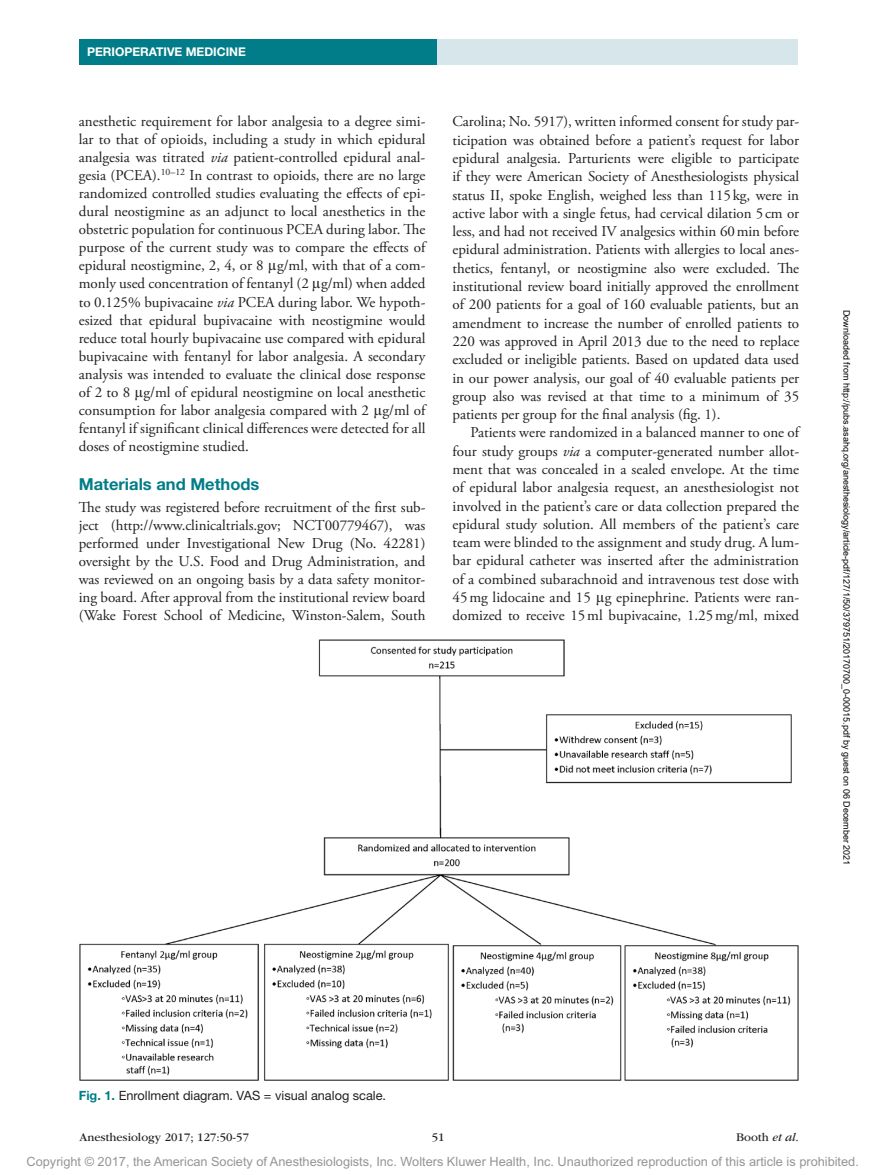
<style>
.page{position:relative;width:878px;height:1175px;background:#fff}
.page>*{position:absolute;margin:0;border:0;box-sizing:border-box;transform-origin:0 0}
.t1{font:700 16.5px "Helvetica Neue LT Std";color:#007d88}
.t2{font:15px/18.3px "Adobe Garamond Pro";letter-spacing:-.005em;color:#231f20;text-align:justify}
.t3{font:12.75px "Arial MT Std";color:#939598}
.t4{font:12.75px "Helvetica Neue LT Std";color:#231f20}
.t5{font:12px "ITC Garamond Std";color:#231f20}
.t6{font:700 12px "Helvetica Neue LT Std";color:#fff}
.t7{font:9px "Arial";color:#000}
.s1{font-style:italic}
.s2{font-family:"Gandhari Unicode"}
.s3{font-weight:700;color:#007d88}
</style>
<div class="page">
<div style="left:432px;top:39px;width:365px;height:26px;background:#d6e6ea"></div>
<div style="left:79px;top:39px;width:357px;height:25px;background:#007d88"></div>
<img style="left:79px;top:639px;width:720px;height:442px">
<p class="t6" style="left:87px;top:44px;width:160px">PERIOPERATIVE MEDICINE</p>
<p class="t2" style="left:79px;top:113px;width:348px">anesthetic requirement for labor analgesia to a degree simi&shy;lar to that of opioids, including a study in which epidural analgesia was titrated <span class="s1">via</span> patient-controlled epidural anal&shy;gesia (PCEA).<sup>10–12</sup> In contrast to opioids, there are no large randomized controlled studies evaluating the effects of epi&shy;dural neostigmine as an adjunct to local anesthetics in the obstetric population for continuous PCEA during labor. The purpose of the current study was to compare the effects of epidural neostigmine, 2, 4, or 8 <span class="s2">μ</span>g/ml, with that of a com&shy;monly used concentration of fentanyl (2 <span class="s2">μ</span>g/ml) when added to 0.125% bupivacaine <span class="s1">via</span> PCEA during labor. We hypoth&shy;esized that epidural bupivacaine with neostigmine would reduce total hourly bupivacaine use compared with epidural bupivacaine with fentanyl for labor analgesia. A secondary analysis was intended to evaluate the clinical dose response of 2 to 8 <span class="s2">μ</span>g/ml of epidural neostigmine on local anesthetic consumption for labor analgesia compared with 2 <span class="s2">μ</span>g/ml of fentanyl if significant clinical differences were detected for all doses of neostigmine studied.</p>
<p class="t1" style="left:79px;top:473px;width:182px">Materials and Methods</p>
<p class="t2" style="left:79px;top:499px;width:348px">The study was registered before recruitment of the first sub&shy;ject (http://www.clinicaltrials.gov; NCT00779467), was performed under Investigational New Drug (No. 42281) oversight by the U.S. Food and Drug Administration, and was reviewed on an ongoing basis by a data safety monitor&shy;ing board. After approval from the institutional review board (Wake Forest School of Medicine, Winston-Salem, South</p>
<p class="t2" style="left:452px;top:113px;width:348px">Carolina; No. 5917), written informed consent for study par&shy;ticipation was obtained before a patient’s request for labor epidural analgesia. Parturients were eligible to participate if they were American Society of Anesthesiologists physical status II, spoke English, weighed less than 115kg, were in active labor with a single fetus, had cervical dilation 5cm or less, and had not received IV analgesics within 60min before epidural administration. Patients with allergies to local anes&shy;thetics, fentanyl, or neostigmine also were excluded. The institutional review board initially approved the enrollment of 200 patients for a goal of 160 evaluable patients, but an amendment to increase the number of enrolled patients to 220 was approved in April 2013 due to the need to replace excluded or ineligible patients. Based on updated data used in our power analysis, our goal of 40 evaluable patients per group also was revised at that time to a minimum of 35 patients per group for the final analysis (fig. 1).</p>
<p class="t2" style="left:452px;top:424px;width:348px;text-indent:18px">Patients were randomized in a balanced manner to one of four study groups <span class="s1">via</span> a computer-generated number allot&shy;ment that was concealed in a sealed envelope. At the time of epidural labor analgesia request, an anesthesiologist not involved in the patient’s care or data collection prepared the epidural study solution. All members of the patient’s care team were blinded to the assignment and study drug. A lum&shy;bar epidural catheter was inserted after the administration of a combined subarachnoid and intravenous test dose with 45mg lidocaine and 15 <span class="s2">μ</span>g epinephrine. Patients were ran&shy;domized to receive 15ml bupivacaine, 1.25mg/ml, mixed</p>
<p class="t7" style="left:850px;top:309px;width:557px;rotate:90deg">Downloaded from http://pubs.asahq.org/anesthesiology/article-pdf/127/1/50/379751/20170700_0-00015.pdf by guest on 06 December 2021</p>
<p class="t4" style="left:79px;top:1087px;width:309px"><span class="s3">Fig. 1.</span> Enrollment diagram. VAS = visual analog scale.</p>
<p class="t5" style="left:80px;top:1130px;width:171px">Anesthesiology 2017; 127:50-57</p>
<p class="t5" style="left:432px;top:1130px;width:14px">51</p>
<p class="t5" style="left:736px;top:1130px;width:64px">Booth <span class="s1">et al</span>.</p>
<p class="t3" style="left:27px;top:1154px;width:833px">Copyright © 2017, the American Society of Anesthesiologists, Inc. Wolters Kluwer Health, Inc. Unauthorized reproduction of this article is prohibited.</p>
</div>
